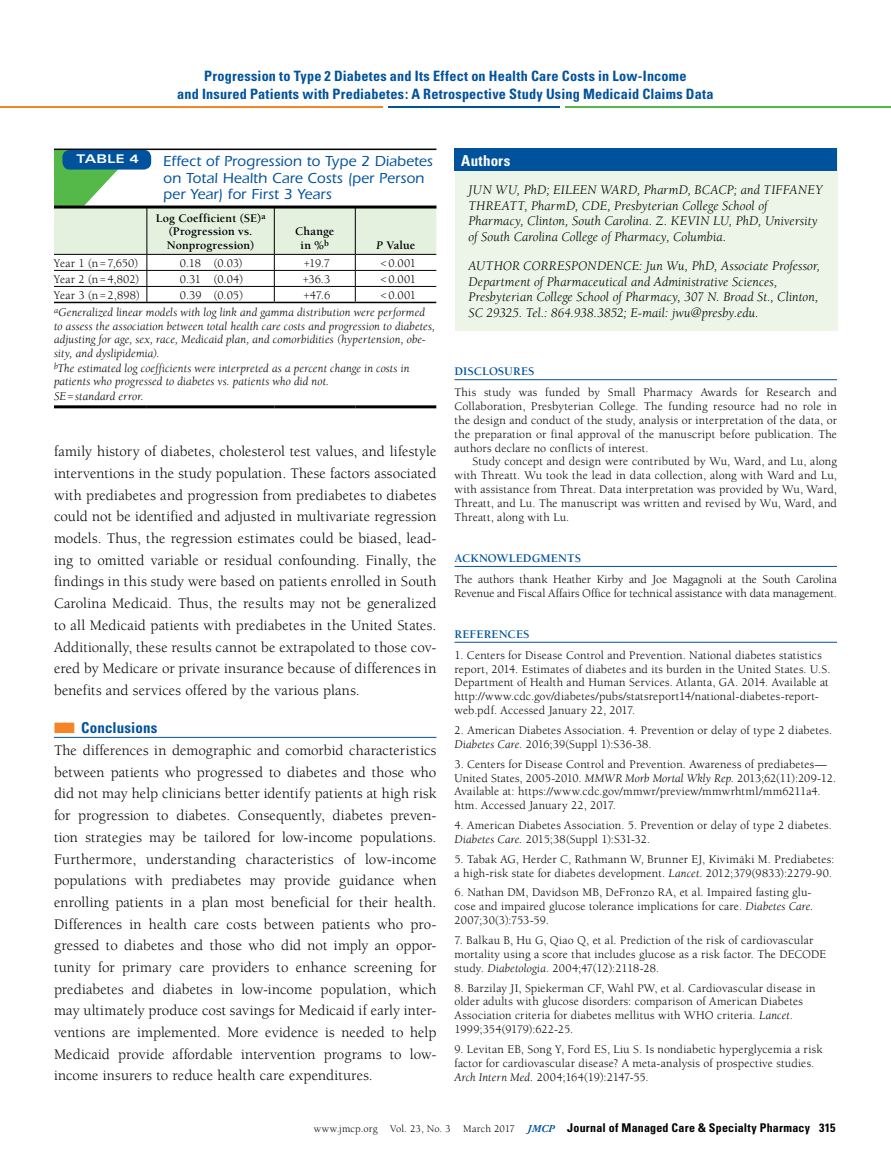
<style>
.page{position:relative;width:891px;height:1175px;background:#fff}
.page>*{position:absolute;margin:0;border:0;box-sizing:border-box;transform-origin:0 0}
.t1{font:15px/21.6px "Berkeley Pro";letter-spacing:.01em;color:#000;text-align:justify}
.t2{font:500 15px/16.5px "ITC Eras Std";letter-spacing:.005em;color:#00529c}
.t3{font:700 condensed 15px "Univers";letter-spacing:.01em;color:#00529c}
.t4{font:700 condensed 15px "Univers";letter-spacing:.02em;color:#fff}
.t5{font:700 condensed 14.25px/18px "Univers";letter-spacing:.015em;color:#00529c;text-align:center}
.t6{font:italic 13.5px/15.8px "Berkeley Pro";letter-spacing:.01em;color:#000}
.t7{font:12px/13.8px "Berkeley Pro";letter-spacing:.01em;color:#000}
.t8{font:italic 12px/13.5px "Berkeley Pro";letter-spacing:.01em;color:#000}
.t9{font:700 condensed 12px "Univers";letter-spacing:.015em;color:#000}
.t10{font:700 12px/13.5px "Berkeley Pro";letter-spacing:.005em;color:#000;text-align:center}
.t11{font:700 12px "Berkeley Pro";letter-spacing:.005em;color:#00529c}
.t12{font:700 expanded 12px "Univers";letter-spacing:.025em;color:#fff}
.s1{font-style:italic}
.s2{font-style:normal}
.s3{color:#f58427}
.s4{font-family:"Berkeley Pro";font-weight:400;font-stretch:normal;font-size:10.5px}
.s5{font-family:"Adobe Garamond Pro";font-style:italic;font-stretch:normal;font-size:10.5px;color:#00529c}
</style>
<div class="page">
<hr style="left:0;top:107px;width:383px;height:1px;background:#f58427">
<hr style="left:388px;top:107px;width:172px;height:1px;background:#00529c">
<hr style="left:565px;top:107px;width:326px;height:1px;background:#54b948">
<hr style="left:455px;top:379px;width:382px;height:1px;background:#00529c">
<hr style="left:455px;top:566px;width:382px;height:1px;background:#00529c">
<hr style="left:455px;top:642px;width:382px;height:1px;background:#00529c">
<hr style="left:54px;top:737px;width:382px;height:1px;background:#00529c">
<hr style="left:54px;top:302px;width:93px;height:1px;background:#000">
<hr style="left:147px;top:302px;width:127px;height:1px;background:#000">
<hr style="left:274px;top:302px;width:81px;height:1px;background:#000">
<hr style="left:355px;top:302px;width:81px;height:1px;background:#000">
<hr style="left:54px;top:405px;width:93px;height:3px;background:#000">
<hr style="left:147px;top:405px;width:127px;height:3px;background:#000">
<hr style="left:274px;top:405px;width:81px;height:3px;background:#000">
<hr style="left:355px;top:405px;width:81px;height:3px;background:#000">
<svg style="left:54px;top:150px;width:382px;height:152px"></svg>
<hr style="left:54px;top:148px;width:382px;height:2px;background:#000">
<hr style="left:54px;top:205px;width:382px;height:3px;background:#000">
<div style="left:62px;top:150px;width:89px;height:20px;background:#00529c;border-radius:8px"></div>
<div style="left:455px;top:148px;width:382px;height:183px;background:#ecf5e8"></div>
<div style="left:455px;top:148px;width:382px;height:23px;background:#00529c"></div>
<p class="t5" style="left:177px;top:67px;width:538px">Progression to Type 2 Diabetes and Its Effect on Health Care Costs in Low-Income<br>and Insured Patients with Prediabetes: A Retrospective Study Using Medicaid Claims Data</p>
<p class="t12" style="left:76px;top:152px;width:64px">TABLE 4</p>
<p class="t2" style="left:163px;top:153px;width:271px">Effect of Progression to Type 2 Diabetes on Total Health Care Costs (per Person per Year) for First 3 Years</p>
<p class="t10" style="left:156px;top:211px;width:111px">Log Coefficient (SE)<sup>a </sup>(Progression vs.<br>Nonprogression)</p>
<p class="t10" style="left:295px;top:225px;width:41px">Change in %<sup>b</sup></p>
<p class="t10" style="left:376px;top:238px;width:41px"><span class="s1">P</span> Value</p>
<p class="t7" style="left:54px;top:256px;width:86px">Year 1 (n=7,650)</p>
<p class="t7" style="left:180px;top:256px;width:64px">0.18 (0.03)</p>
<p class="t7" style="left:304px;top:256px;width:28px">+19.7</p>
<p class="t7" style="left:381px;top:256px;width:37px">&lt;0.001</p>
<p class="t7" style="left:54px;top:272px;width:87px">Year 2 (n=4,802)</p>
<p class="t7" style="left:180px;top:272px;width:65px">0.31 (0.04)</p>
<p class="t7" style="left:303px;top:272px;width:29px">+36.3</p>
<p class="t7" style="left:381px;top:272px;width:37px">&lt;0.001</p>
<p class="t7" style="left:54px;top:288px;width:87px">Year 3 (n=2,898)</p>
<p class="t7" style="left:180px;top:288px;width:65px">0.39 (0.05)</p>
<p class="t7" style="left:303px;top:288px;width:28px">+47.6</p>
<p class="t8" style="left:54px;top:286px;width:373px;line-height:17.7px;text-indent:327px"><span class="s2">&lt;0.001 </span><sup>a</sup>Generalized linear models with log link and gamma distribution were performed</p>
<p class="t8" style="left:54px;top:319px;width:383px">to assess the association between total health care costs and progression to diabetes, adjusting for age, sex, race, Medicaid plan, and comorbidities (hypertension, obe&shy;sity, and dyslipidemia).</p>
<p class="t8" style="left:54px;top:361px;width:357px"><sup>b</sup>The estimated log coefficients were interpreted as a percent change in costs in patients who progressed to diabetes vs. patients who did not.</p>
<p class="t8" style="left:54px;top:390px;width:91px">SE=standard error.</p>
<p class="t1" style="left:54px;top:441px;width:384px">family history of diabetes, cholesterol test values, and lifestyle interventions in the study population. These factors associated with prediabetes and progression from prediabetes to diabetes could not be identified and adjusted in multivariate regression models. Thus, the regression estimates could be biased, lead&shy;ing to omitted variable or residual confounding. Finally, the findings in this study were based on patients enrolled in South Carolina Medicaid. Thus, the results may not be generalized to all Medicaid patients with prediabetes in the United States.<br>Additionally, these results cannot be extrapolated to those cov&shy;ered by Medicare or private insurance because of differences in benefits and services offered by the various plans.</p>
<p class="t3" style="left:54px;top:718px;width:105px"><span class="s3">■■</span> Conclusions</p>
<p class="t1" style="left:54px;top:739px;width:384px">The differences in demographic and comorbid characteristics between patients who progressed to diabetes and those who did not may help clinicians better identify patients at high risk for progression to diabetes. Consequently, diabetes preven&shy;tion strategies may be tailored for low-income populations.<br>Furthermore, understanding characteristics of low-income populations with prediabetes may provide guidance when enrolling patients in a plan most beneficial for their health.<br>Differences in health care costs between patients who pro&shy;gressed to diabetes and those who did not imply an oppor&shy;tunity for primary care providers to enhance screening for prediabetes and diabetes in low-income population, which may ultimately produce cost savings for Medicaid if early inter&shy;ventions are implemented. More evidence is needed to help Medicaid provide affordable intervention programs to low&shy;income insurers to reduce health care expenditures.</p>
<p class="t4" style="left:461px;top:151px;width:51px">Authors</p>
<p class="t6" style="left:468px;top:182px;width:355px">JUN WU, PhD; EILEEN WARD, PharmD, BCACP; and TIFFANEY THREATT, PharmD, CDE, Presbyterian College School of Pharmacy, Clinton, South Carolina. Z. KEVIN LU, PhD, University of South Carolina College of Pharmacy, Columbia.</p>
<p class="t6" style="left:468px;top:258px;width:353px">AUTHOR CORRESPONDENCE: Jun Wu, PhD, Associate Professor, Department of Pharmaceutical and Administrative Sciences, Presbyterian College School of Pharmacy, 307 N. Broad St., Clinton, SC 29325. Tel.: 864.938.3852; E-mail: jwu@presby.edu.</p>
<p class="t11" style="left:455px;top:364px;width:82px">DISCLOSURES</p>
<p class="t7" style="left:455px;top:385px;width:384px;text-align:justify">This study was funded by Small Pharmacy Awards for Research and Collaboration, Presbyterian College. The funding resource had no role in the design and conduct of the study, analysis or interpretation of the data, or the preparation or final approval of the manuscript before publication. The authors declare no conflicts of interest.</p>
<p class="t7" style="left:455px;top:455px;width:384px;text-align:justify;text-indent:18px">Study concept and design were contributed by Wu, Ward, and Lu, along with Threatt. Wu took the lead in data collection, along with Ward and Lu, with assistance from Threat. Data interpretation was provided by Wu, Ward, Threatt, and Lu. The manuscript was written and revised by Wu, Ward, and Threatt, along with Lu.</p>
<p class="t11" style="left:455px;top:551px;width:128px">ACKNOWLEDGMENTS</p>
<p class="t7" style="left:455px;top:572px;width:384px">The authors thank Heather Kirby and Joe Magagnoli at the South Carolina<br>Revenue and Fiscal Affairs Office for technical assistance with data management.</p>
<p class="t11" style="left:455px;top:627px;width:77px">REFERENCES</p>
<p class="t7" style="left:455px;top:648px;width:377px">1. Centers for Disease Control and Prevention. National diabetes statistics report, 2014. Estimates of diabetes and its burden in the United States. U.S.<br>Department of Health and Human Services. Atlanta, GA. 2014. Available at http://www.cdc.gov/diabetes/pubs/statsreport14/national-diabetes-report&shy;web.pdf. Accessed January 22, 2017.</p>
<p class="t7" style="left:455px;top:723px;width:379px">2. American Diabetes Association. 4. Prevention or delay of type 2 diabetes.<br><span class="s1">Diabetes Care</span>. 2016;39(Suppl 1):S36-38.</p>
<p class="t7" style="left:455px;top:757px;width:383px">3. Centers for Disease Control and Prevention. Awareness of prediabetes— United States, 2005-2010. <span class="s1">MMWR Morb Mortal Wkly Rep.</span> 2013;62(11):209-12.<br>Available at: https://www.cdc.gov/mmwr/preview/mmwrhtml/mm6211a4. htm. Accessed January 22, 2017.</p>
<p class="t7" style="left:455px;top:818px;width:379px">4. American Diabetes Association. 5. Prevention or delay of type 2 diabetes.<br><span class="s1">Diabetes Care.</span> 2015;38(Suppl 1):S31-32.</p>
<p class="t7" style="left:455px;top:852px;width:381px">5. Tabak AG, Herder C, Rathmann W, Brunner EJ, Kivimäki M. Prediabetes: a high-risk state for diabetes development. <span class="s1">Lancet</span>. 2012;379(9833):2279-90.</p>
<p class="t7" style="left:455px;top:885px;width:360px">6. Nathan DM, Davidson MB, DeFronzo RA, et al. Impaired fasting glu&shy;cose and impaired glucose tolerance implications for care. <span class="s1">Diabetes Care.<br></span>2007;30(3):753-59.</p>
<p class="t7" style="left:455px;top:933px;width:373px">7. Balkau B, Hu G, Qiao Q, et al. Prediction of the risk of cardiovascular mortality using a score that includes glucose as a risk factor. The DECODE study. <span class="s1">Diabetologia</span>. 2004;47(12):2118-28.</p>
<p class="t7" style="left:455px;top:981px;width:363px">8. Barzilay JI, Spiekerman CF, Wahl PW, et al. Cardiovascular disease in older adults with glucose disorders: comparison of American Diabetes Association criteria for diabetes mellitus with WHO criteria. <span class="s1">Lancet</span>.<br>1999;354(9179):622-25.</p>
<p class="t7" style="left:455px;top:1042px;width:370px">9. Levitan EB, Song Y, Ford ES, Liu S. Is nondiabetic hyperglycemia a risk factor for cardiovascular disease? A meta-analysis of prospective studies.<br><span class="s1">Arch Intern Med.</span> 2004;164(19):2147-55.</p>
<p class="t9" style="left:314px;top:1120px;width:523px"><span class="s4">www.jmcp.org Vol. 23, No. 3 March 2017</span> <span class="s5">JMCP</span> Journal of Managed Care &amp; Specialty Pharmacy 315</p>
</div>
